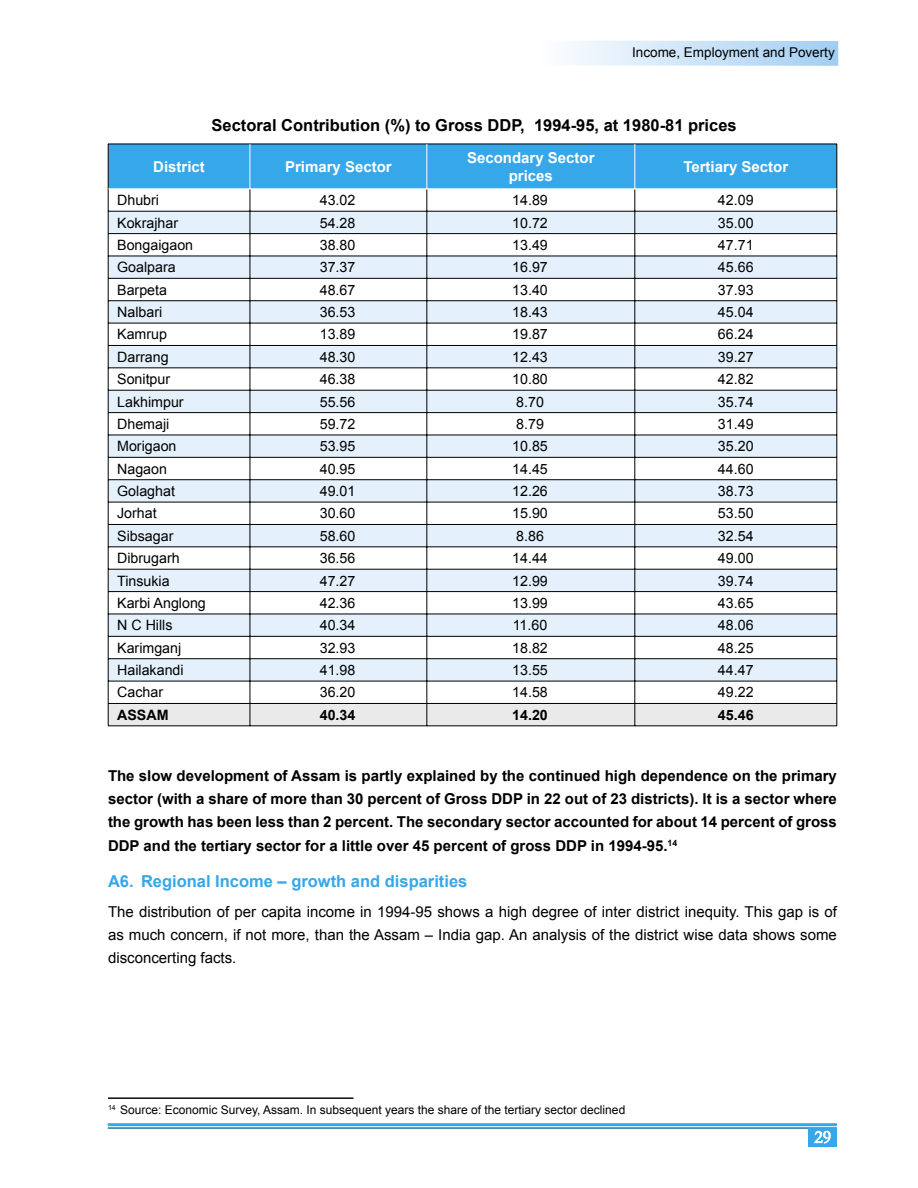
<style>
.page{position:relative;width:918px;height:1188px;background:#fff}
.page>*{position:absolute;margin:0;border:0;box-sizing:border-box;transform-origin:0 0}
.t1{font:18px "Garamond";color:#fff}
.Assam_Paragraph_Style{font:700 16.5px "Arial";color:#000}
.Assam_Paragraph_Style-2{font:700 16.5px "Arial";color:#36a7e9}
.Assam_Paragraph_Style-3{font:700 15px/23.2px "Arial";color:#000;text-align:justify}
.Assam_Paragraph_Style-4{font:15px/23.2px "Arial";color:#000;text-align:justify}
.Body_Text{font:700 15px "Arial";color:#fff}
.Body_Text-2{font:14.25px "Arial";color:#000}
.Body_Text-3{font:700 14.25px "Arial";color:#000}
.t2{font:13.5px "Arial";color:#000}
.t3{font:12px "Arial";color:#000}
</style>
<div class="page">
<svg style="left:571px;top:41px;width:267px;height:25px;background:#cbe3f7"></svg>
<hr style="left:108px;top:1123px;width:729px;height:3px;background:#36a7e9">
<hr style="left:108px;top:1128px;width:729px;height:1px;background:#36a7e9">
<div style="left:809px;top:1128px;width:28px;height:19px;background:#36a7e9"></div>
<svg style="left:814px;top:1131px;width:17px;height:13px"></svg>
<svg style="left:108px;top:190px;width:729px;height:536px"></svg>
<hr style="left:837px;top:144px;width:1px;height:45px;background:#000">
<div style="left:108px;top:144px;width:729px;height:45px;background:#36a7e9"></div>
<hr style="left:108px;top:1098px;width:245px;height:1px;background:#000">
<p class="t2" style="left:632px;top:43px;width:204px">Income, Employment and Poverty</p>
<p class="Assam_Paragraph_Style" style="left:212px;top:114px;width:527px">Sectoral Contribution (%) to Gross DDP, 1994-95, at 1980-81 prices</p>
<p class="Body_Text" style="left:153px;top:156px;width:53px">District</p>
<p class="Body_Text" style="left:285px;top:156px;width:108px">Primary Sector</p>
<p class="Body_Text" style="left:467px;top:147px;width:129px">Secondary Sector</p>
<p class="Body_Text" style="left:509px;top:165px;width:46px">prices</p>
<p class="Body_Text" style="left:683px;top:156px;width:106px">Tertiary Sector</p>
<p class="Body_Text-2" style="left:117px;top:190px;width:43px">Dhubri</p>
<p class="Body_Text-2" style="left:320px;top:190px;width:37px">43.02</p>
<p class="Body_Text-2" style="left:512px;top:190px;width:37px">14.89</p>
<p class="Body_Text-2" style="left:718px;top:190px;width:37px">42.09</p>
<p class="Body_Text-2" style="left:117px;top:213px;width:62px">Kokrajhar</p>
<p class="Body_Text-2" style="left:320px;top:213px;width:37px">54.28</p>
<p class="Body_Text-2" style="left:512px;top:213px;width:37px">10.72</p>
<p class="Body_Text-2" style="left:718px;top:213px;width:37px">35.00</p>
<p class="Body_Text-2" style="left:117px;top:235px;width:78px">Bongaigaon</p>
<p class="Body_Text-2" style="left:320px;top:235px;width:37px">38.80</p>
<p class="Body_Text-2" style="left:512px;top:235px;width:37px">13.49</p>
<p class="Body_Text-2" style="left:718px;top:235px;width:37px">47.71</p>
<p class="Body_Text-2" style="left:117px;top:258px;width:60px">Goalpara</p>
<p class="Body_Text-2" style="left:320px;top:258px;width:37px">37.37</p>
<p class="Body_Text-2" style="left:512px;top:258px;width:37px">16.97</p>
<p class="Body_Text-2" style="left:718px;top:258px;width:37px">45.66</p>
<p class="Body_Text-2" style="left:117px;top:280px;width:51px">Barpeta</p>
<p class="Body_Text-2" style="left:320px;top:280px;width:37px">48.67</p>
<p class="Body_Text-2" style="left:512px;top:280px;width:37px">13.40</p>
<p class="Body_Text-2" style="left:718px;top:280px;width:37px">37.93</p>
<p class="Body_Text-2" style="left:117px;top:302px;width:47px">Nalbari</p>
<p class="Body_Text-2" style="left:320px;top:302px;width:37px">36.53</p>
<p class="Body_Text-2" style="left:512px;top:302px;width:37px">18.43</p>
<p class="Body_Text-2" style="left:718px;top:302px;width:37px">45.04</p>
<p class="Body_Text-2" style="left:117px;top:325px;width:51px">Kamrup</p>
<p class="Body_Text-2" style="left:320px;top:325px;width:37px">13.89</p>
<p class="Body_Text-2" style="left:512px;top:325px;width:37px">19.87</p>
<p class="Body_Text-2" style="left:718px;top:325px;width:37px">66.24</p>
<p class="Body_Text-2" style="left:117px;top:347px;width:53px">Darrang</p>
<p class="Body_Text-2" style="left:320px;top:347px;width:37px">48.30</p>
<p class="Body_Text-2" style="left:512px;top:347px;width:37px">12.43</p>
<p class="Body_Text-2" style="left:718px;top:347px;width:37px">39.27</p>
<p class="Body_Text-2" style="left:117px;top:369px;width:55px">Sonitpur</p>
<p class="Body_Text-2" style="left:320px;top:369px;width:37px">46.38</p>
<p class="Body_Text-2" style="left:512px;top:369px;width:37px">10.80</p>
<p class="Body_Text-2" style="left:718px;top:369px;width:37px">42.82</p>
<p class="Body_Text-2" style="left:117px;top:392px;width:68px">Lakhimpur</p>
<p class="Body_Text-2" style="left:320px;top:392px;width:37px">55.56</p>
<p class="Body_Text-2" style="left:516px;top:392px;width:29px">8.70</p>
<p class="Body_Text-2" style="left:718px;top:392px;width:37px">35.74</p>
<p class="Body_Text-2" style="left:117px;top:414px;width:54px">Dhemaji</p>
<p class="Body_Text-2" style="left:320px;top:414px;width:37px">59.72</p>
<p class="Body_Text-2" style="left:516px;top:414px;width:29px">8.79</p>
<p class="Body_Text-2" style="left:718px;top:414px;width:37px">31.49</p>
<p class="Body_Text-2" style="left:117px;top:437px;width:61px">Morigaon</p>
<p class="Body_Text-2" style="left:320px;top:437px;width:37px">53.95</p>
<p class="Body_Text-2" style="left:512px;top:437px;width:37px">10.85</p>
<p class="Body_Text-2" style="left:718px;top:437px;width:37px">35.20</p>
<p class="Body_Text-2" style="left:117px;top:459px;width:51px">Nagaon</p>
<p class="Body_Text-2" style="left:320px;top:459px;width:37px">40.95</p>
<p class="Body_Text-2" style="left:512px;top:459px;width:37px">14.45</p>
<p class="Body_Text-2" style="left:718px;top:459px;width:37px">44.60</p>
<p class="Body_Text-2" style="left:117px;top:481px;width:59px">Golaghat</p>
<p class="Body_Text-2" style="left:320px;top:481px;width:37px">49.01</p>
<p class="Body_Text-2" style="left:512px;top:481px;width:37px">12.26</p>
<p class="Body_Text-2" style="left:718px;top:481px;width:37px">38.73</p>
<p class="Body_Text-2" style="left:117px;top:504px;width:41px">Jorhat</p>
<p class="Body_Text-2" style="left:320px;top:504px;width:37px">30.60</p>
<p class="Body_Text-2" style="left:512px;top:504px;width:37px">15.90</p>
<p class="Body_Text-2" style="left:718px;top:504px;width:37px">53.50</p>
<p class="Body_Text-2" style="left:117px;top:526px;width:58px">Sibsagar</p>
<p class="Body_Text-2" style="left:320px;top:526px;width:37px">58.60</p>
<p class="Body_Text-2" style="left:516px;top:526px;width:29px">8.86</p>
<p class="Body_Text-2" style="left:718px;top:526px;width:37px">32.54</p>
<p class="Body_Text-2" style="left:117px;top:548px;width:64px">Dibrugarh</p>
<p class="Body_Text-2" style="left:320px;top:548px;width:37px">36.56</p>
<p class="Body_Text-2" style="left:512px;top:548px;width:37px">14.44</p>
<p class="Body_Text-2" style="left:718px;top:548px;width:37px">49.00</p>
<p class="Body_Text-2" style="left:117px;top:571px;width:54px">Tinsukia</p>
<p class="Body_Text-2" style="left:320px;top:571px;width:37px">47.27</p>
<p class="Body_Text-2" style="left:512px;top:571px;width:37px">12.99</p>
<p class="Body_Text-2" style="left:718px;top:571px;width:37px">39.74</p>
<p class="Body_Text-2" style="left:117px;top:593px;width:90px">Karbi Anglong</p>
<p class="Body_Text-2" style="left:320px;top:593px;width:37px">42.36</p>
<p class="Body_Text-2" style="left:512px;top:593px;width:37px">13.99</p>
<p class="Body_Text-2" style="left:718px;top:593px;width:37px">43.65</p>
<p class="Body_Text-2" style="left:117px;top:616px;width:57px">N C Hills</p>
<p class="Body_Text-2" style="left:320px;top:616px;width:37px">40.34</p>
<p class="Body_Text-2" style="left:513px;top:616px;width:36px">11.60</p>
<p class="Body_Text-2" style="left:718px;top:616px;width:37px">48.06</p>
<p class="Body_Text-2" style="left:117px;top:638px;width:66px">Karimganj</p>
<p class="Body_Text-2" style="left:320px;top:638px;width:37px">32.93</p>
<p class="Body_Text-2" style="left:512px;top:638px;width:37px">18.82</p>
<p class="Body_Text-2" style="left:718px;top:638px;width:37px">48.25</p>
<p class="Body_Text-2" style="left:117px;top:660px;width:68px">Hailakandi</p>
<p class="Body_Text-2" style="left:320px;top:660px;width:37px">41.98</p>
<p class="Body_Text-2" style="left:512px;top:660px;width:37px">13.55</p>
<p class="Body_Text-2" style="left:718px;top:660px;width:37px">44.47</p>
<p class="Body_Text-2" style="left:117px;top:683px;width:47px">Cachar</p>
<p class="Body_Text-2" style="left:320px;top:683px;width:37px">36.20</p>
<p class="Body_Text-2" style="left:512px;top:683px;width:37px">14.58</p>
<p class="Body_Text-2" style="left:718px;top:683px;width:37px">49.22</p>
<p class="Body_Text-3" style="left:117px;top:705px;width:53px">ASSAM</p>
<p class="Body_Text-3" style="left:320px;top:705px;width:37px">40.34</p>
<p class="Body_Text-3" style="left:512px;top:705px;width:37px">14.20</p>
<p class="Body_Text-3" style="left:718px;top:705px;width:37px">45.46</p>
<p class="Assam_Paragraph_Style-3" style="left:108px;top:764px;width:730px">The slow development of Assam is partly explained by the continued high dependence on the primary sector (with a share of more than 30 percent of Gross DDP in 22 out of 23 districts). It is a sector where the growth has been less than 2 percent. The secondary sector accounted for about 14 percent of gross DDP and the tertiary sector for a little over 45 percent of gross DDP in 1994-95.<sup>14</sup></p>
<p class="Assam_Paragraph_Style-2" style="left:108px;top:870px;width:361px">A6. Regional Income – growth and disparities</p>
<p class="Assam_Paragraph_Style-4" style="left:108px;top:900px;width:730px">The distribution of per capita income in 1994-95 shows a high degree of inter district inequity. This gap is of as much concern, if not more, than the Assam – India gap. An analysis of the district wise data shows some disconcerting facts.</p>
<p class="t3" style="left:108px;top:1101px;width:519px"><sup>14</sup> Source: Economic Survey, Assam. In subsequent years the share of the tertiary sector declined</p>
<p class="t1" style="left:814px;top:1125px;width:18px">29</p>
</div>
